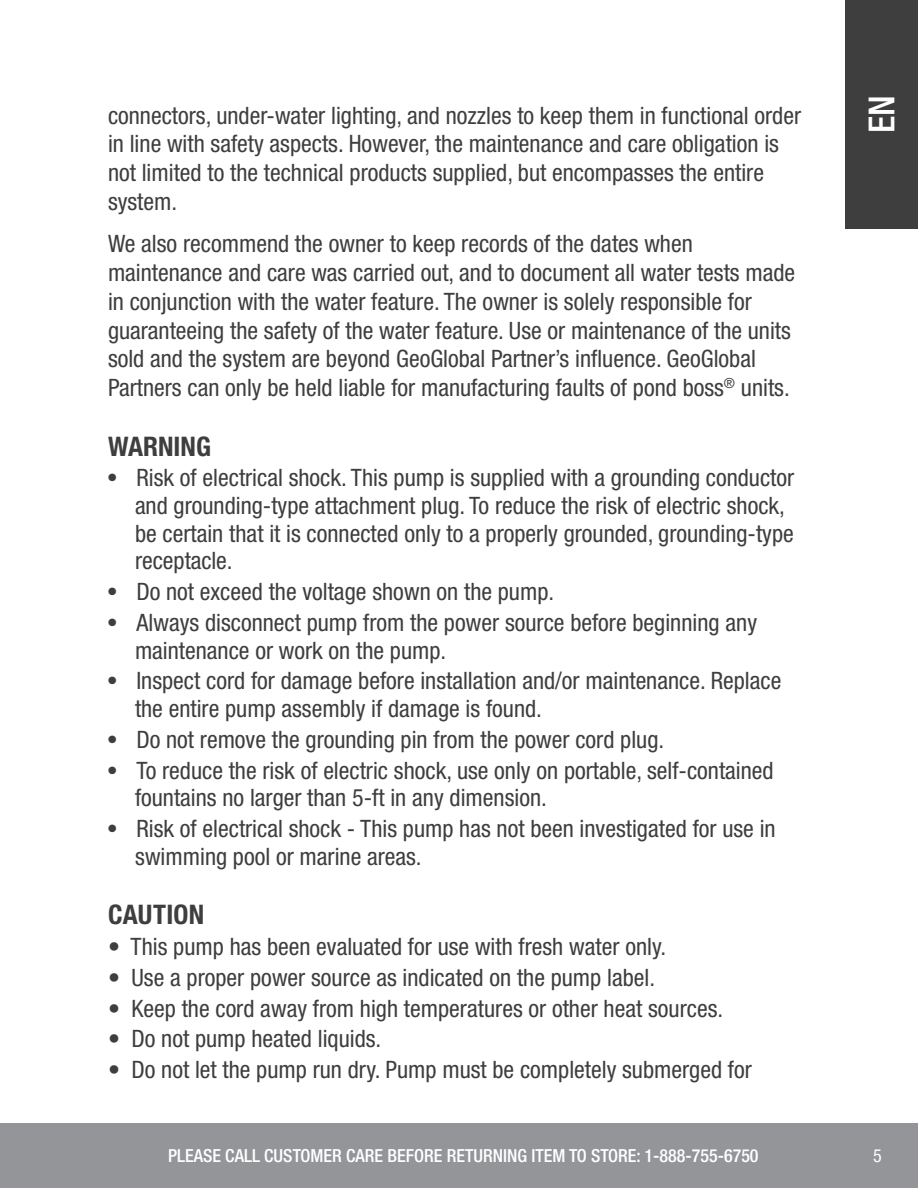
<style>
.page{position:relative;width:918px;height:1188px;background:#fff}
.page>*{position:absolute;margin:0;border:0;box-sizing:border-box;transform-origin:0 0}
.t1{font:500 condensed 36px "Helvetica Neue LT Std";color:#fff}
.subhead{font:700 condensed 27px "Helvetica Neue LT Std";letter-spacing:.005em;color:#3e3e3f}
.t2{font:condensed 24px/28.8px "Helvetica Neue LT Std";color:#3e3e3f}
.t3{font:500 condensed 18px "Helvetica Neue LT Std";color:#fff}
.t4{font:condensed 18px "Helvetica Neue LT Std";color:#fff}
.s1{font-family:"Helvetica";font-stretch:normal}
</style>
<div class="page">
<div style="left:0;top:1124px;width:918px;height:64px;background:#939598"></div>
<div style="left:845px;top:0;width:73px;height:228px;background:#3e3e3f"></div>
<p class="t2" style="left:108px;top:100px;width:695px">connectors, under-water lighting, and nozzles to keep them in functional order in line with safety aspects. However, the maintenance and care obligation is not limited to the technical products supplied, but encompasses the entire system.</p>
<p class="t2" style="left:108px;top:229px;width:689px">We also recommend the owner to keep records of the dates when maintenance and care was carried out, and to document all water tests made in conjunction with the water feature. The owner is solely responsible for guaranteeing the safety of the water feature. Use or maintenance of the units sold and the system are beyond GeoGlobal Partner’s influence. GeoGlobal Partners can only be held liable for manufacturing faults of pond boss<sup>®</sup> units.</p>
<p class="subhead" style="left:108px;top:430px;width:105px">WARNING</p>
<p class="t2" style="left:135px;top:464px;width:661px;line-height:27.6px;text-indent:-27px"><span class="s1">•</span> Risk of electrical shock. This pump is supplied with a grounding conductor and grounding-type attachment plug. To reduce the risk of electric shock, be certain that it is connected only to a properly grounded, grounding-type receptacle.</p>
<p class="t2" style="left:108px;top:577px;width:448px"><span class="s1">•</span> Do not exceed the voltage shown on the pump.</p>
<p class="t2" style="left:135px;top:608px;width:624px;line-height:27.6px;text-indent:-27px"><span class="s1">•</span> Always disconnect pump from the power source before beginning any maintenance or work on the pump.</p>
<p class="t2" style="left:135px;top:667px;width:648px;line-height:27.6px;text-indent:-27px"><span class="s1">•</span> Inspect cord for damage before installation and/or maintenance. Replace the entire pump assembly if damage is found.</p>
<p class="t2" style="left:108px;top:725px;width:558px"><span class="s1">•</span> Do not remove the grounding pin from the power cord plug.</p>
<p class="t2" style="left:135px;top:756px;width:640px;line-height:27.6px;text-indent:-27px"><span class="s1">•</span> To reduce the risk of electric shock, use only on portable, self-contained fountains no larger than 5-ft in any dimension.</p>
<p class="t2" style="left:135px;top:815px;width:642px;line-height:27.6px;text-indent:-27px"><span class="s1">•</span> Risk of electrical shock - This pump has not been investigated for use in swimming pool or marine areas.</p>
<p class="subhead" style="left:108px;top:898px;width:98px">CAUTION</p>
<p class="t2" style="left:108px;top:932px;width:560px">• This pump has been evaluated for use with fresh water only.</p>
<p class="t2" style="left:108px;top:963px;width:549px">• Use a proper power source as indicated on the pump label.</p>
<p class="t2" style="left:108px;top:994px;width:617px">• Keep the cord away from high temperatures or other heat sources.</p>
<p class="t2" style="left:108px;top:1024px;width:275px">• Do not pump heated liquids.</p>
<p class="t2" style="left:108px;top:1055px;width:645px">• Do not let the pump run dry. Pump must be completely submerged for</p>
<p class="t3" style="left:168px;top:1145px;width:592px">PLEASE CALL CUSTOMER CARE BEFORE RETURNING ITEM TO STORE: 1-888-755-6750</p>
<h1 class="t1" style="left:860px;top:133px;width:39px;rotate:-90deg">EN</h1>
<p class="t4" style="left:873px;top:1145px;width:10px">5</p>
</div>
